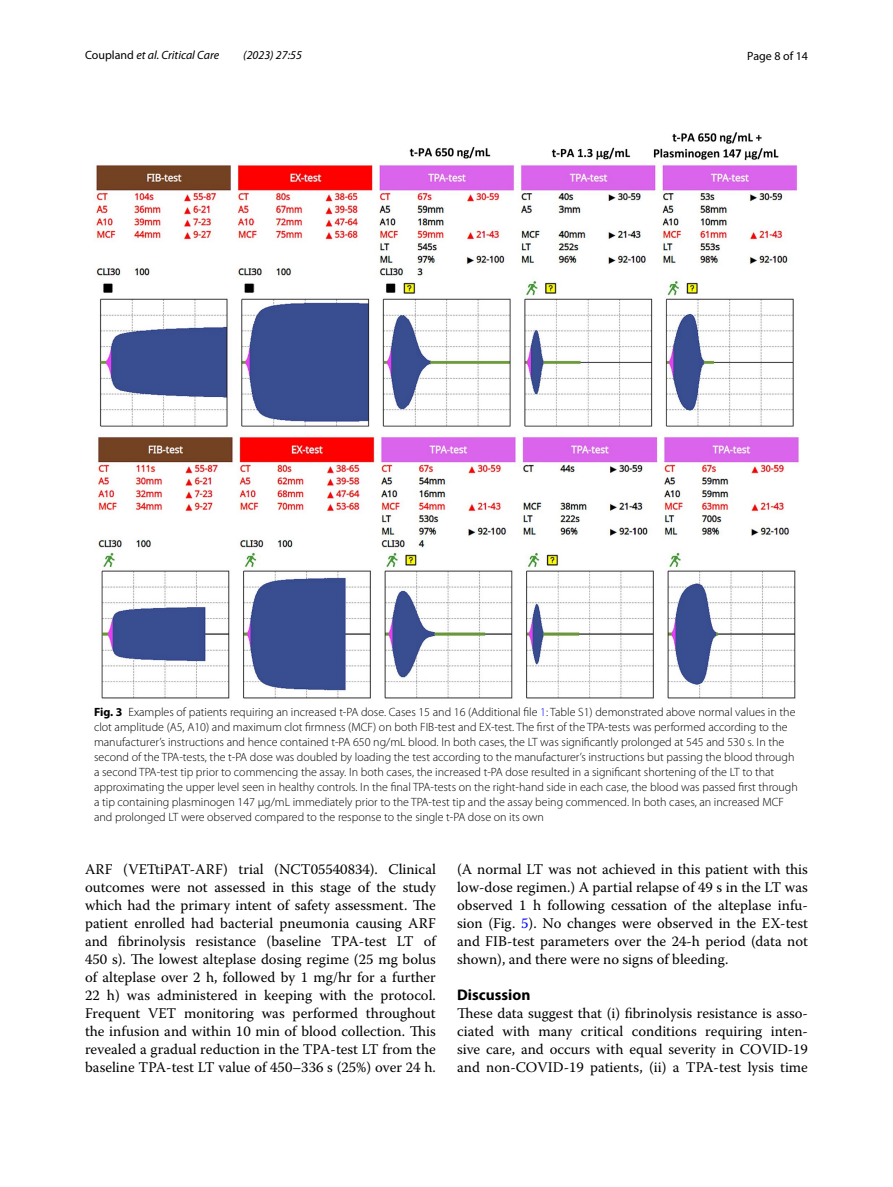
<style>
.page{position:relative;width:893px;height:1187px;background:#fff}
.page>*{position:absolute;margin:0;border:0;box-sizing:border-box;transform-origin:0 0}
.t1{font:700 15.45px "Myriad Pro";color:#000}
.t2{font:14.7px/18px "Warnock Pro";color:#000;text-align:justify}
.t3{font:300 12px/15px "Myriad Pro";color:#000}
.t4{font:italic 12px "Myriad Pro";color:#000}
.t5{font:12px "Myriad Pro";color:#000}
.s1{font-style:normal}
.s2{font-weight:700}
.s3{color:#00f}
</style>
<div class="page">
<img style="left:94px;top:133px;width:705px;height:566px">
<p class="t4" style="left:85px;top:48px;width:136px"><span class="s1">Coupland</span> et al. Critical Care</p>
<p class="t4" style="left:243px;top:48px;width:60px">(2023) 27:55</p>
<p class="t5" style="left:747px;top:48px;width:62px">Page 8 of 14</p>
<p class="t3" style="left:94px;top:704px;width:705px"><span class="s2">Fig. 3</span> Examples of patients requiring an increased t-PA dose. Cases 15 and 16 (Additional file <span class="s3">1</span>: Table S1) demonstrated above normal values in the clot amplitude (A5, A10) and maximum clot firmness (MCF) on both FIB-test and EX-test. The first of the TPA-tests was performed according to the manufacturer’s instructions and hence contained t-PA 650 ng/mL blood. In both cases, the LT was significantly prolonged at 545 and 530 s. In the second of the TPA-tests, the t-PA dose was doubled by loading the test according to the manufacturer’s instructions but passing the blood through a second TPA-test tip prior to commencing the assay. In both cases, the increased t-PA dose resulted in a significant shortening of the LT to that approximating the upper level seen in healthy controls. In the final TPA-tests on the right-hand side in each case, the blood was passed first through a tip containing plasminogen 147 μg/mL immediately prior to the TPA-test tip and the assay being commenced. In both cases, an increased MCF and prolonged LT were observed compared to the response to the single t-PA dose on its own</p>
<p class="t2" style="left:85px;top:860px;width:352px">ARF (VETtiPAT-ARF) trial (NCT05540834). Clinical outcomes were not assessed in this stage of the study which had the primary intent of safety assessment. The patient enrolled had bacterial pneumonia causing ARF and fibrinolysis resistance (baseline TPA-test LT of 450 s). The lowest alteplase dosing regime (25 mg bolus of alteplase over 2 h, followed by 1 mg/hr for a further 22 h) was administered in keeping with the protocol.<br>Frequent VET monitoring was performed throughout the infusion and within 10 min of blood collection. This revealed a gradual reduction in the TPA-test LT from the baseline TPA-test LT value of 450–336 s (25%) over 24 h.</p>
<p class="t2" style="left:457px;top:860px;width:352px">(A normal LT was not achieved in this patient with this low-dose regimen.) A partial relapse of 49 s in the LT was observed 1 h following cessation of the alteplase infu&shy;sion (Fig. <span class="s3">5</span>). No changes were observed in the EX-test and FIB-test parameters over the 24-h period (data not shown), and there were no signs of bleeding.</p>
<p class="t1" style="left:457px;top:984px;width:75px">Discussion</p>
<p class="t2" style="left:457px;top:1004px;width:352px">These data suggest that (i) fibrinolysis resistance is asso&shy;ciated with many critical conditions requiring inten&shy;sive care, and occurs with equal severity in COVID-19 and non-COVID-19 patients, (ii) a TPA-test lysis time</p>
</div>
